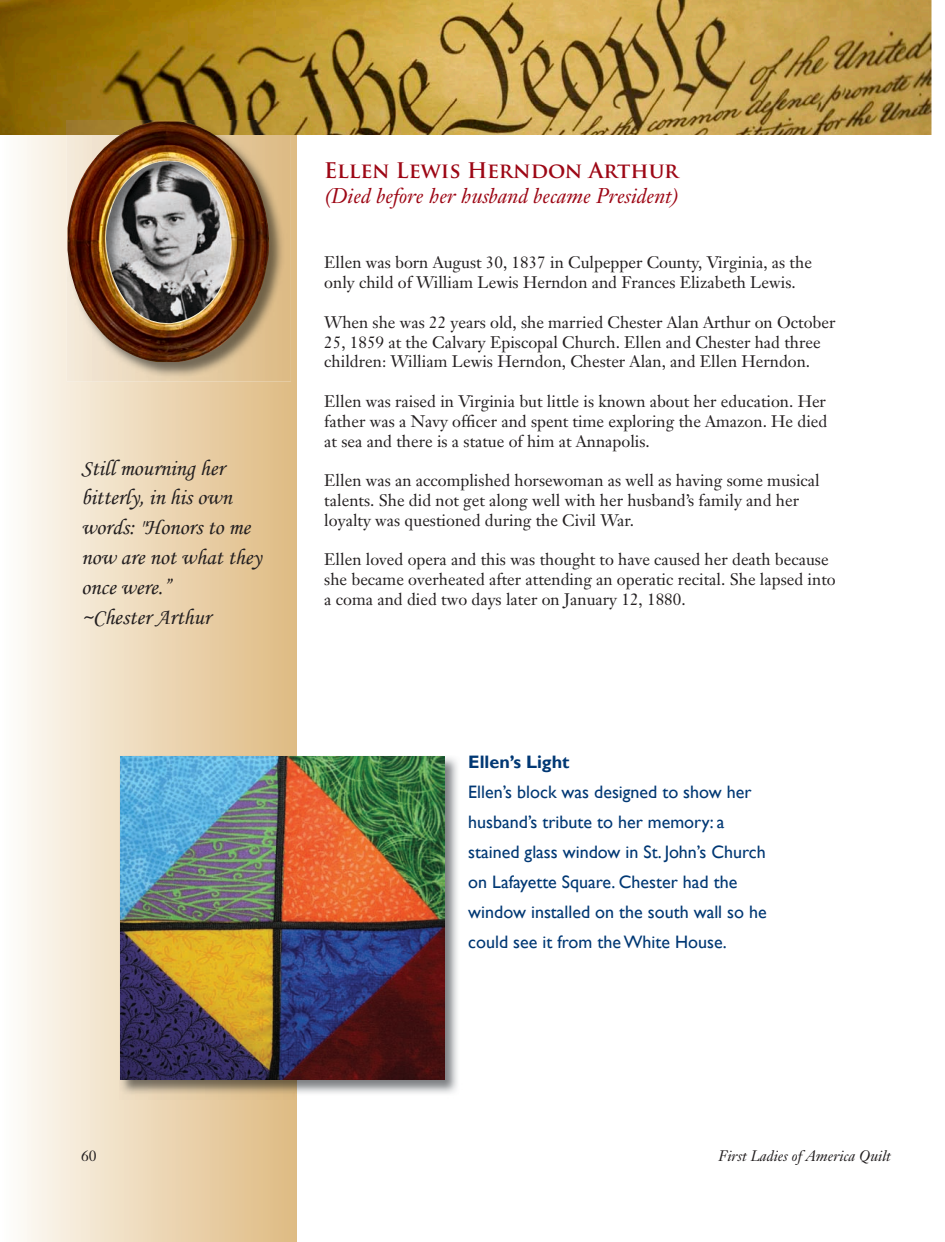
<style>
.page{position:relative;width:945px;height:1242px;background:#fff}
.page>*{position:absolute;margin:0;border:0;box-sizing:border-box;transform-origin:0 0}
.t1{font:22.5px/30px "Monotype Corsiva";color:#231f20}
.t2{font:italic 21px "Janson Text";color:#9d0715}
.t3{font:700 21px "Trajan Pro";color:#9d0715}
.t4{font:18px/30px "Gill Sans";color:#013874}
.t5{font:700 18px "Gill Sans";color:#013874}
.t6{font:16.5px/19.8px "Janson Text";color:#231f20}
.t7{font:italic 15px "Janson Text";color:#231f20}
.t8{font:15px "Janson Text";color:#231f20}
</style>
<div class="page">
<svg style="left:21px;top:135px;width:276px;height:1107px;background:#efddc1"></svg>
<img style="left:0;top:0;width:932px;height:135px">
<img style="left:119px;top:755px;width:339px;height:344px">
<img style="left:120px;top:756px;width:324px;height:324px">
<img style="left:67px;top:121px;width:224px;height:261px">
<img style="left:68px;top:122px;width:203px;height:240px">
<h1 class="t1" style="left:81px;top:453px;width:182px">Still mourning her bitterly, in his own words: "Honors to me now are not what they once were.”<br>~Chester Arthur</h1>
<p class="t3" style="left:324px;top:157px;width:356px">Ellen Lewis Herndon Arthur</p>
<p class="t2" style="left:324px;top:183px;width:356px">(Died before her husband became President)</p>
<p class="t6" style="left:324px;top:253px;width:489px">Ellen was born August 30, 1837 in Culpepper County, Virginia, as the only child of William Lewis Herndon and Frances Elizabeth Lewis.</p>
<p class="t6" style="left:324px;top:312px;width:513px">When she was 22 years old, she married Chester Alan Arthur on October<br>25, 1859 at the Calvary Episcopal Church. Ellen and Chester had three children: William Lewis Herndon, Chester Alan, and Ellen Herndon.</p>
<p class="t6" style="left:324px;top:391px;width:505px;text-align:justify">Ellen was raised in Virginia but little is known about her education. Her father was a Navy officer and spent time exploring the Amazon. He died at sea and there is a statue of him at Annapolis.</p>
<p class="t6" style="left:324px;top:470px;width:497px">Ellen was an accomplished horsewoman as well as having some musical talents. She did not get along well with her husband’s family and her loyalty was questioned during the Civil War.</p>
<p class="t6" style="left:324px;top:550px;width:513px">Ellen loved opera and this was thought to have caused her death because she became overheated after attending an operatic recital. She lapsed into a coma and died two days later on January 12, 1880.</p>
<p class="t5" style="left:468px;top:752px;width:103px">Ellen’s Light</p>
<p class="t4" style="left:468px;top:778px;width:300px">Ellen’s block was designed to show her husband’s tribute to her memory: a stained glass window in St. John’s Church on Lafayette Square. Chester had the window installed on the south wall so he could see it from the White House.</p>
<p class="t8" style="left:81px;top:1147px;width:17px">60</p>
<p class="t7" style="left:719px;top:1147px;width:174px">First Ladies of America Quilt</p>
</div>
